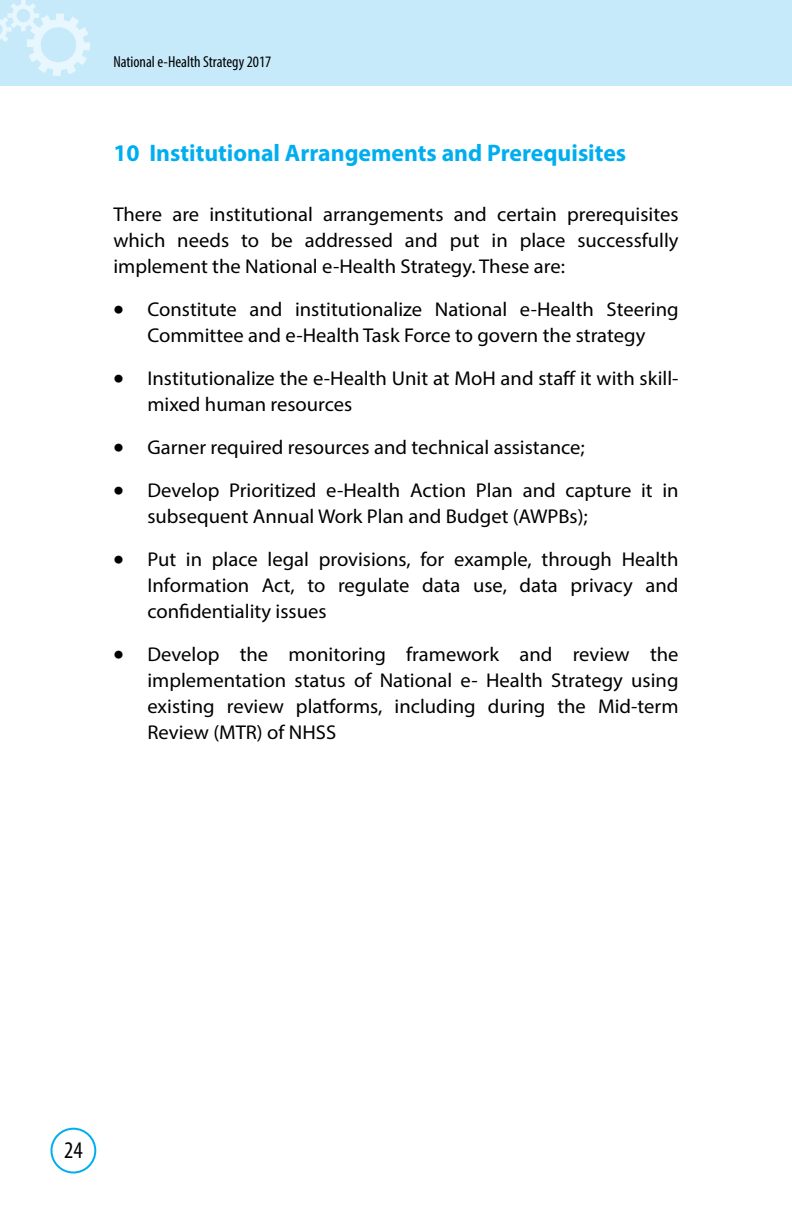
<style>
.page{position:relative;width:792px;height:1224px;background:#fff}
.page>*{position:absolute;margin:0;border:0;box-sizing:border-box;transform-origin:0 0}
.t1{font:700 24px "Myriad Pro";color:#00aeef}
.t2{font:condensed 24px "Myriad Pro";color:#000}
.t3{font:20px/26px "Myriad Pro";color:#000;text-align:justify}
.t4{font:condensed 16px "Myriad Pro";color:#000}
</style>
<div class="page">
<div style="left:0;top:0;width:792px;height:85px;background:#c7eafb"></div>
<div style="left:50px;top:1128px;width:46px;height:46px;border:2px solid #00aeef;border-radius:50%"></div>
<svg style="left:0;top:0;width:90px;height:76px"></svg>
<p class="t4" style="left:113px;top:52px;width:159px">National e-Health Strategy 2017</p>
<p class="t1" style="left:113px;top:138px;width:514px">10 Institutional Arrangements and Prerequisites</p>
<p class="t3" style="left:113px;top:201px;width:567px">There are institutional arrangements and certain prerequisites which needs to be addressed and put in place successfully implement the National e-Health Strategy. These are:</p>
<p class="t3" style="left:113px;top:296px;width:567px;text-align:center">• Constitute and institutionalize National e-Health Steering<br>Committee and e-Health Task Force to govern the strategy</p>
<p class="t3" style="left:147px;top:365px;width:533px;text-indent:-34px">• Institutionalize the e-Health Unit at MoH and staff it with skill&shy;mixed human resources</p>
<p class="t3" style="left:113px;top:434px;width:473px">• Garner required resources and technical assistance;</p>
<p class="t3" style="left:147px;top:477px;width:533px;text-indent:-34px">• Develop Prioritized e-Health Action Plan and capture it in subsequent Annual Work Plan and Budget (AWPBs);</p>
<p class="t3" style="left:147px;top:546px;width:533px;text-indent:-34px">• Put in place legal provisions, for example, through Health Information Act, to regulate data use, data privacy and confidentiality issues</p>
<p class="t3" style="left:147px;top:641px;width:533px;text-indent:-34px">• Develop the monitoring framework and review the implementation status of National e- Health Strategy using existing review platforms, including during the Mid-term Review (MTR) of NHSS</p>
<p class="t2" style="left:64px;top:1136px;width:20px">24</p>
</div>
